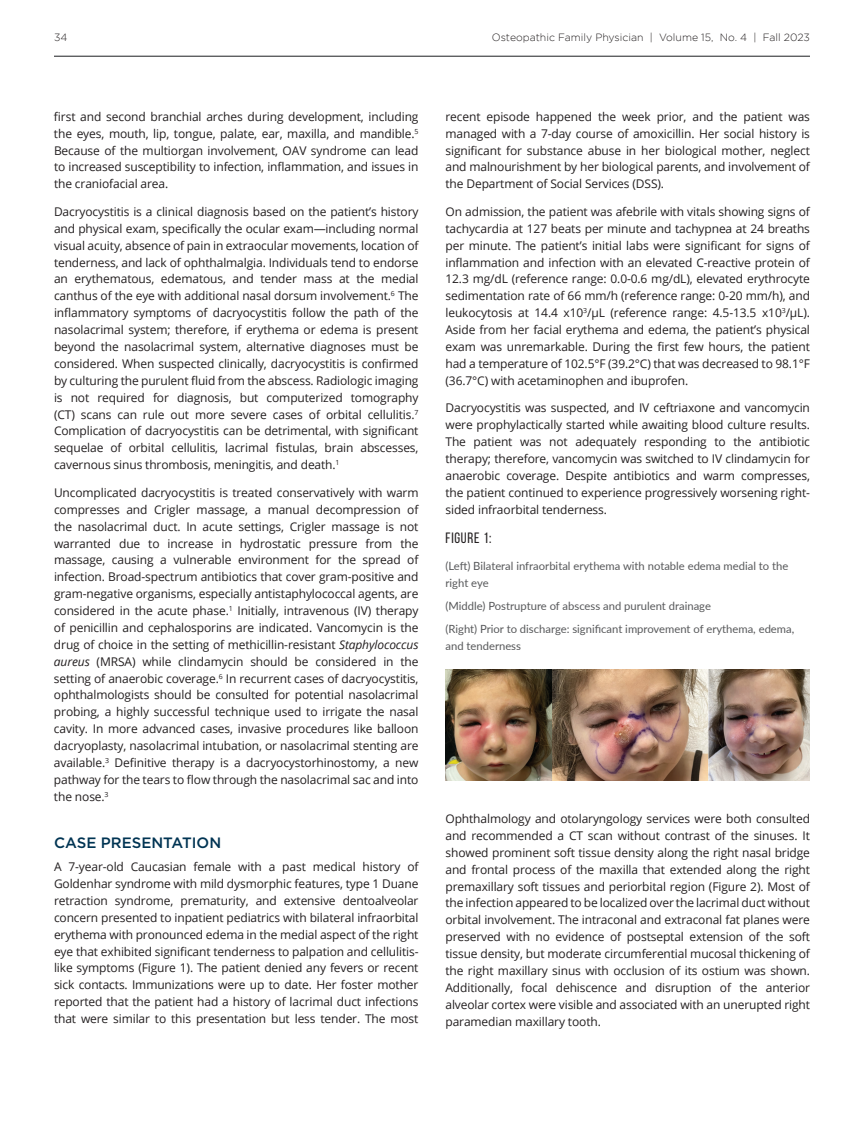
<style>
.page{position:relative;width:864px;height:1148px;background:#fff}
.page>*{position:absolute;margin:0;border:0;box-sizing:border-box;transform-origin:0 0}
.t1{font:500 15px "Gotham";color:#003453}
.t2{font:15px "Bebas Neue";letter-spacing:.05em;color:#231f20}
.t3{font:12px/16.8px "Open Sans";letter-spacing:-.01em;color:#231f20;text-align:justify}
.t4{font:11.25px/16.5px "Lato";color:#57585a}
.t5{font:300 10.5px "Gotham";color:#231f20}
.s1{font-style:italic}
</style>
<div class="page">
<hr style="left:54px;top:56px;width:756px;height:1px;background:#57585a">
<img style="left:446px;top:669px;width:364px;height:112px">
<p class="t5" style="left:54px;top:32px;width:15px">34</p>
<p class="t5" style="left:492px;top:32px;width:320px">Osteopathic Family Physician | Volume 15, No. 4 | Fall 2023</p>
<p class="t3" style="left:54px;top:108px;width:366px">first and second branchial arches during development, including the eyes, mouth, lip, tongue, palate, ear, maxilla, and mandible.<sup>5<br></sup>Because of the multiorgan involvement, OAV syndrome can lead to increased susceptibility to infection, inflammation, and issues in the craniofacial area.</p>
<p class="t3" style="left:54px;top:203px;width:366px">Dacryocystitis is a clinical diagnosis based on the patient’s history and physical exam, specifically the ocular exam—including normal visual acuity, absence of pain in extraocular movements, location of tenderness, and lack of ophthalmalgia. Individuals tend to endorse an erythematous, edematous, and tender mass at the medial canthus of the eye with additional nasal dorsum involvement.<sup>6</sup> The inflammatory symptoms of dacryocystitis follow the path of the nasolacrimal system; therefore, if erythema or edema is present beyond the nasolacrimal system, alternative diagnoses must be considered. When suspected clinically, dacryocystitis is confirmed by culturing the purulent fluid from the abscess. Radiologic imaging is not required for diagnosis, but computerized tomography (CT) scans can rule out more severe cases of orbital cellulitis.<sup>7<br></sup>Complication of dacryocystitis can be detrimental, with significant sequelae of orbital cellulitis, lacrimal fistulas, brain abscesses, cavernous sinus thrombosis, meningitis, and death.<sup>1</sup></p>
<p class="t3" style="left:54px;top:484px;width:366px">Uncomplicated dacryocystitis is treated conservatively with warm compresses and Crigler massage, a manual decompression of the nasolacrimal duct. In acute settings, Crigler massage is not warranted due to increase in hydrostatic pressure from the massage, causing a vulnerable environment for the spread of infection. Broad-spectrum antibiotics that cover gram-positive and gram-negative organisms, especially antistaphylococcal agents, are considered in the acute phase.<sup>1</sup> Initially, intravenous (IV) therapy of penicillin and cephalosporins are indicated. Vancomycin is the drug of choice in the setting of methicillin-resistant <span class="s1">Staphylococcus aureus</span> (MRSA) while clindamycin should be considered in the setting of anaerobic coverage.<sup>6</sup> In recurrent cases of dacryocystitis, ophthalmologists should be consulted for potential nasolacrimal probing, a highly successful technique used to irrigate the nasal cavity. In more advanced cases, invasive procedures like balloon dacryoplasty, nasolacrimal intubation, or nasolacrimal stenting are available.<sup>3</sup> Definitive therapy is a dacryocystorhinostomy, a new pathway for the tears to flow through the nasolacrimal sac and into the nose.<sup>3</sup></p>
<p class="t1" style="left:54px;top:832px;width:169px">CASE PRESENTATION</p>
<p class="t3" style="left:54px;top:858px;width:366px">A 7-year-old Caucasian female with a past medical history of Goldenhar syndrome with mild dysmorphic features, type 1 Duane retraction syndrome, prematurity, and extensive dentoalveolar concern presented to inpatient pediatrics with bilateral infraorbital erythema with pronounced edema in the medial aspect of the right eye that exhibited significant tenderness to palpation and cellulitis&shy;like symptoms (Figure 1). The patient denied any fevers or recent sick contacts. Immunizations were up to date. Her foster mother reported that the patient had a history of lacrimal duct infections that were similar to this presentation but less tender. The most</p>
<p class="t3" style="left:446px;top:108px;width:366px">recent episode happened the week prior, and the patient was managed with a 7-day course of amoxicillin. Her social history is significant for substance abuse in her biological mother, neglect and malnourishment by her biological parents, and involvement of the Department of Social Services (DSS).</p>
<p class="t3" style="left:445px;top:203px;width:366px">On admission, the patient was afebrile with vitals showing signs of tachycardia at 127 beats per minute and tachypnea at 24 breaths per minute. The patient’s initial labs were significant for signs of inflammation and infection with an elevated C-reactive protein of 12.3 mg/dL (reference range: 0.0-0.6 mg/dL), elevated erythrocyte sedimentation rate of 66 mm/h (reference range: 0-20 mm/h), and leukocytosis at 14.4 x10<sup>3</sup>/µL (reference range: 4.5-13.5 x10<sup>3</sup>/μL).<br>Aside from her facial erythema and edema, the patient’s physical exam was unremarkable. During the first few hours, the patient had a temperature of 102.5°F (39.2°C) that was decreased to 98.1°F (36.7°C) with acetaminophen and ibuprofen.</p>
<p class="t3" style="left:445px;top:399px;width:366px">Dacryocystitis was suspected, and IV ceftriaxone and vancomycin were prophylactically started while awaiting blood culture results.<br>The patient was not adequately responding to the antibiotic therapy; therefore, vancomycin was switched to IV clindamycin for anaerobic coverage. Despite antibiotics and warm compresses, the patient continued to experience progressively worsening right&shy;sided infraorbital tenderness.</p>
<p class="t2" style="left:446px;top:530px;width:48px">FIGURE 1:</p>
<p class="t4" style="left:446px;top:557px;width:344px">(Left) Bilateral infraorbital erythema with notable edema medial to the right eye</p>
<p class="t4" style="left:446px;top:594px;width:350px;line-height:23.2px">(Middle) Postrupture of abscess and purulent drainage<br>(Right) Prior to discharge: significant improvement of erythema, edema,</p>
<p class="t4" style="left:446px;top:637px;width:77px">and tenderness</p>
<p class="t3" style="left:446px;top:810px;width:366px">Ophthalmology and otolaryngology services were both consulted and recommended a CT scan without contrast of the sinuses. It showed prominent soft tissue density along the right nasal bridge and frontal process of the maxilla that extended along the right premaxillary soft tissues and periorbital region (Figure 2). Most of the infection appeared to be localized over the lacrimal duct without orbital involvement. The intraconal and extraconal fat planes were preserved with no evidence of postseptal extension of the soft tissue density, but moderate circumferential mucosal thickening of the right maxillary sinus with occlusion of its ostium was shown.<br>Additionally, focal dehiscence and disruption of the anterior alveolar cortex were visible and associated with an unerupted right paramedian maxillary tooth.</p>
</div>
